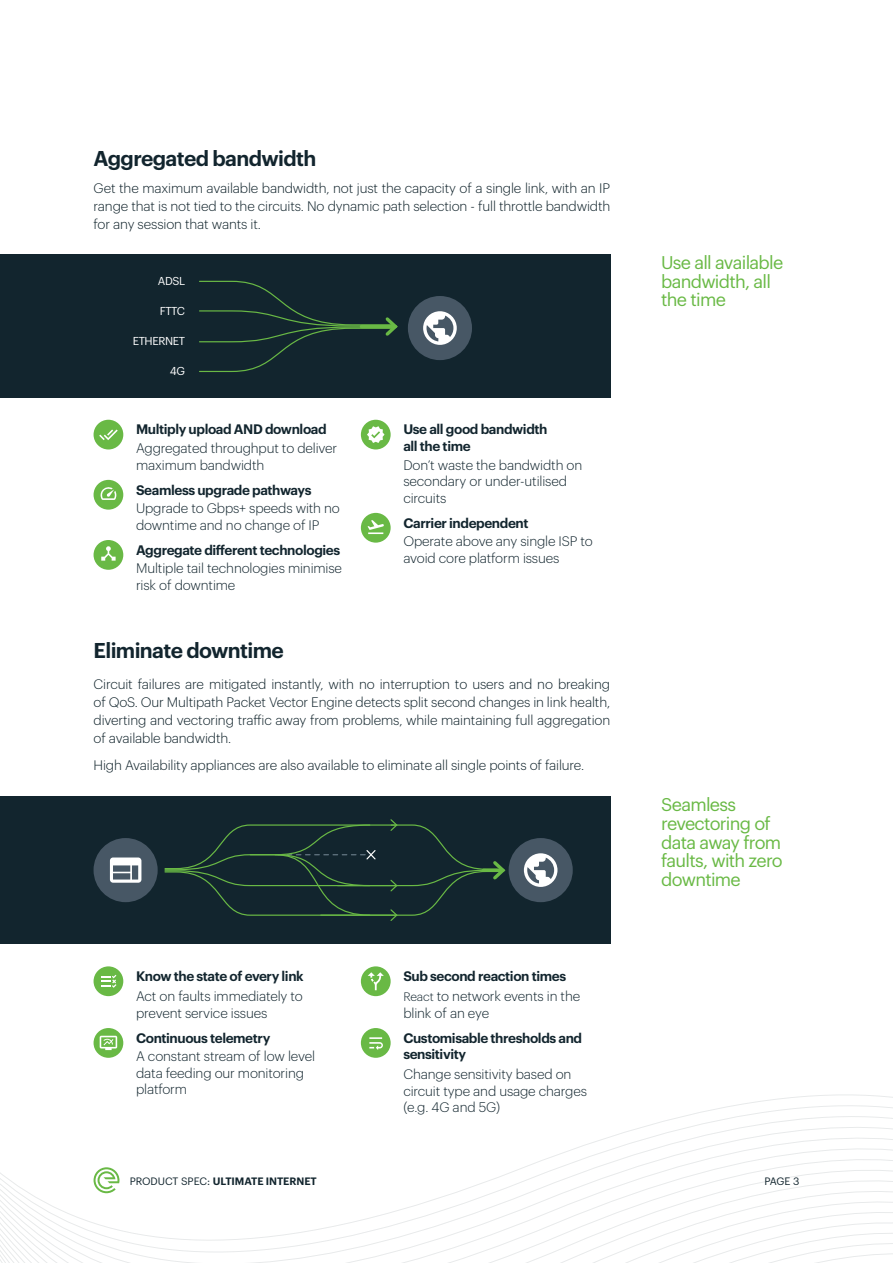
<style>
.page{position:relative;width:893px;height:1263px;background:#fff}
.page>*{position:absolute;margin:0;border:0;box-sizing:border-box;transform-origin:0 0}
.t1{font:600 21px "Graphik";letter-spacing:-.03em;color:#12252e}
.t2{font:18px/18.8px "Graphik";letter-spacing:-.04em;color:#69b945}
.t3{font:300 13.5px/18px "Graphik";letter-spacing:-.01em;color:#0d2028;text-align:justify}
.t4{font:300 13.5px/16.5px "Graphik";letter-spacing:-.01em;color:#12252e}
.t5{font:600 13.5px/16.5px "Graphik";letter-spacing:-.03em;color:#12252e}
.t6{font:11.25px "Graphik";letter-spacing:-.035em;color:#fff}
.t7{font:600 10.5px "Graphik";letter-spacing:-.005em;color:#12252e}
.t8{font:10.5px "Graphik";color:#12252e}
.s1{font-weight:300;font-size:12px}
.s2{font-weight:300}
.s3{font-weight:400}
</style>
<div class="page">
<svg style="left:0;top:966px;width:893px;height:297px"></svg>
<svg style="left:94px;top:1167px;width:25px;height:26px"></svg>
<div style="left:0;top:796px;width:610px;height:148px;background:#12252e"></div>
<div style="left:94px;top:838px;width:64px;height:64px;background:#475765;border-radius:50%"></div>
<svg style="left:110px;top:857px;width:31px;height:26px"></svg>
<div style="left:509px;top:838px;width:64px;height:64px;background:#475765;border-radius:50%"></div>
<svg style="left:524px;top:853px;width:33px;height:34px"></svg>
<svg style="left:164px;top:819px;width:342px;height:102px"></svg>
<div style="left:0;top:254px;width:610px;height:143px;background:#12252e"></div>
<svg style="left:199px;top:280px;width:199px;height:92px"></svg>
<div style="left:408px;top:296px;width:64px;height:64px;background:#475765;border-radius:50%"></div>
<svg style="left:423px;top:311px;width:34px;height:34px"></svg>
<div style="left:94px;top:420px;width:29px;height:29px;background:#69b945;border-radius:50%"></div>
<svg style="left:99px;top:429px;width:19px;height:11px"></svg>
<div style="left:94px;top:480px;width:29px;height:30px;background:#69b945;border-radius:50%"></div>
<svg style="left:100px;top:487px;width:17px;height:13px"></svg>
<div style="left:94px;top:540px;width:29px;height:30px;background:#69b945;border-radius:50%"></div>
<svg style="left:101px;top:546px;width:15px;height:15px"></svg>
<div style="left:361px;top:420px;width:30px;height:29px;background:#69b945;border-radius:50%"></div>
<svg style="left:367px;top:426px;width:18px;height:17px"></svg>
<div style="left:361px;top:513px;width:30px;height:30px;background:#69b945;border-radius:50%"></div>
<svg style="left:368px;top:520px;width:16px;height:14px"></svg>
<div style="left:94px;top:966px;width:29px;height:30px;background:#69b945;border-radius:50%"></div>
<svg style="left:101px;top:975px;width:15px;height:13px"></svg>
<svg style="left:94px;top:1028px;width:29px;height:30px"></svg>
<svg style="left:100px;top:1036px;width:17px;height:14px"></svg>
<div style="left:361px;top:966px;width:30px;height:30px;background:#69b945;border-radius:50%"></div>
<svg style="left:368px;top:972px;width:16px;height:18px"></svg>
<div style="left:361px;top:1028px;width:30px;height:30px;background:#69b945;border-radius:50%"></div>
<svg style="left:369px;top:1037px;width:14px;height:13px"></svg>
<h1 class="t1" style="left:94px;top:142px;width:224px">Aggregated bandwidth</h1>
<p class="t3" style="left:94px;top:178px;width:518px">Get the maximum available bandwidth, not just the capacity of a single link, with an IP range that is not tied to the circuits. No dynamic path selection - full throttle bandwidth for any session that wants it.</p>
<p class="t6" style="left:158px;top:273px;width:29px">ADSL</p>
<p class="t6" style="left:160px;top:302px;width:27px">FTTC</p>
<p class="t6" style="left:133px;top:332px;width:54px">ETHERNET</p>
<p class="t6" style="left:170px;top:363px;width:17px">4G</p>
<p class="t5" style="left:136px;top:420px;width:192px">Multiply upload AND download</p>
<p class="t4" style="left:136px;top:439px;width:203px">Aggregated throughput to deliver maximum bandwidth</p>
<p class="t5" style="left:136px;top:480px;width:177px">Seamless upgrade pathways</p>
<p class="t4" style="left:136px;top:499px;width:205px">Upgrade to Gbps+ speeds with no downtime and no change of IP</p>
<p class="t5" style="left:136px;top:540px;width:206px">Aggregate different technologies</p>
<p class="t4" style="left:136px;top:559px;width:207px">Multiple tail technologies minimise risk of downtime</p>
<p class="t5" style="left:403px;top:420px;width:146px">Use all good bandwidth all the time</p>
<p class="t4" style="left:403px;top:455px;width:180px">Don’t waste the bandwidth on secondary or under-utilised circuits</p>
<p class="t5" style="left:403px;top:513px;width:127px">Carrier independent</p>
<p class="t4" style="left:403px;top:532px;width:191px">Operate above any single ISP to avoid core platform issues</p>
<h1 class="t1" style="left:94px;top:635px;width:192px">Eliminate downtime</h1>
<p class="t3" style="left:94px;top:674px;width:518px">Circuit failures are mitigated instantly, with no interruption to users and no breaking of QoS. Our Multipath Packet Vector Engine detects split second changes in link health, diverting and vectoring traffic away from problems, while maintaining full aggregation of available bandwidth.</p>
<p class="t3" style="left:94px;top:755px;width:492px">High Availability appliances are also available to eliminate all single points of failure.</p>
<p class="t5" style="left:136px;top:967px;width:169px">Know the state of every link</p>
<p class="t4" style="left:136px;top:987px;width:168px">Act on faults immediately to prevent service issues</p>
<p class="t5" style="left:136px;top:1028px;width:136px">Continuous telemetry</p>
<p class="t4" style="left:136px;top:1047px;width:181px">A constant stream of low level data feeding our monitoring platform</p>
<p class="t5" style="left:403px;top:965px;width:178px;line-height:20.1px">Sub second reaction times<br><span class="s1">React</span> <span class="s2">to network events in the</span></p>
<p class="t4" style="left:403px;top:1003px;width:87px">blink of an eye</p>
<p class="t5" style="left:403px;top:1028px;width:180px">Customisable thresholds and sensitivity</p>
<p class="t4" style="left:403px;top:1065px;width:185px">Change sensitivity based on circuit type and usage charges (e.g. 4G and 5G)</p>
<h2 class="t2" style="left:661px;top:251px;width:123px">Use all available bandwidth, all the time</h2>
<h2 class="t2" style="left:661px;top:794px;width:123px">Seamless revectoring of data away from faults, with zero downtime</h2>
<p class="t7" style="left:130px;top:1173px;width:189px"><span class="s3">PRODUCT SPEC:</span> ULTIMATE INTERNET</p>
<p class="t8" style="left:764px;top:1173px;width:36px">PAGE 3</p>
</div>
